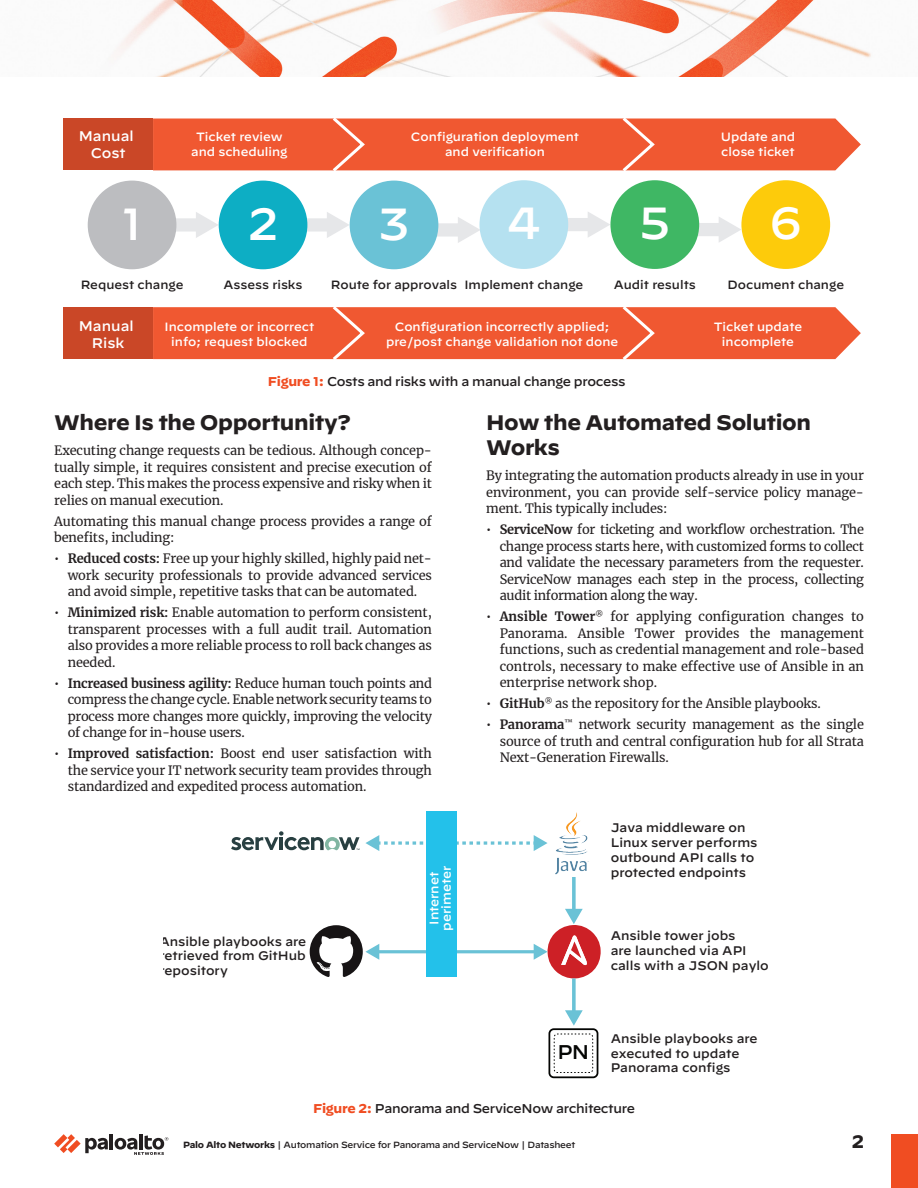
<style>
.page{position:relative;width:918px;height:1188px;background:#fff}
.page>*{position:absolute;margin:0;border:0;box-sizing:border-box;transform-origin:0 0}
.t1{font:500 44.85px "Decimal";color:#fff}
.t2{font:700 21px/25.2px "Decimal";letter-spacing:-.02em;color:#231f20}
.t3{font:500 19.8px "Decimal";color:#040503}
.t4{font:700 18px "Decimal";color:#231f20}
.t5{font:500 13.95px/16.8px "Decimal";color:#fff;text-align:center}
.bullet-list{font:12.75px/16.5px "Merriweather";letter-spacing:-.01em;color:#231f20;text-align:justify}
.body-text{font:12.75px/16.5px "Merriweather";letter-spacing:-.01em;color:#231f20;text-align:justify}
.figure-title{font:500 12.75px "Decimal";letter-spacing:-.025em;color:#231f20}
.t6{font:500 12.45px/15px "Decimal";color:#231f20}
.t7{font:500 12.45px/12.5px "Decimal";color:#fff;text-align:center}
.t8{font:500 12px/14.4px "Decimal";color:#fff;text-align:center}
.t9{font:500 12px "Decimal";color:#231f20}
.t10{font:500 9px "Decimal";letter-spacing:-.025em;color:#231f20}
.s1{font-weight:700;color:#f04d22}
.s2{font-weight:700}
</style>
<div class="page">
<img style="left:115px;top:0;width:756px;height:76px">
<hr style="left:110px;top:1134px;width:3px;height:15px;background:#231f20">
<svg style="left:54px;top:1134px;width:54px;height:19px"></svg>
<hr style="left:139px;top:1134px;width:4px;height:15px;background:#231f20">
<svg style="left:115px;top:1135px;width:53px;height:20px"></svg>
<div style="left:891px;top:1134px;width:27px;height:54px;background:#f04d22"></div>
<div style="left:63px;top:119px;width:90px;height:51px;background:#ca4727"></div>
<div style="left:63px;top:307px;width:90px;height:52px;background:#ca4727"></div>
<svg style="left:153px;top:118px;width:708px;height:53px;background:#f0603b"></svg>
<svg style="left:153px;top:307px;width:708px;height:53px;background:#f0603b"></svg>
<div style="left:174px;top:218px;width:26px;height:14px;background:#e6e7e9"></div>
<svg style="left:196px;top:212px;width:23px;height:26px"></svg>
<div style="left:88px;top:181px;width:88px;height:88px;background:#bcbdc0;border-radius:50%"></div>
<div style="left:305px;top:218px;width:26px;height:14px;background:#e6e7e9"></div>
<svg style="left:327px;top:212px;width:23px;height:26px"></svg>
<div style="left:219px;top:181px;width:88px;height:88px;background:#0daec4;border-radius:50%"></div>
<div style="left:436px;top:223px;width:26px;height:14px;background:#e6e7e9"></div>
<svg style="left:458px;top:217px;width:23px;height:26px"></svg>
<div style="left:350px;top:181px;width:88px;height:88px;background:#6ac2d6;border-radius:50%"></div>
<div style="left:566px;top:218px;width:26px;height:13px;background:#e6e7e9"></div>
<svg style="left:588px;top:212px;width:22px;height:25px"></svg>
<div style="left:480px;top:180px;width:88px;height:89px;background:#b5e1f0;border-radius:50%"></div>
<div style="left:697px;top:223px;width:26px;height:13px;background:#e6e7e9"></div>
<svg style="left:719px;top:217px;width:22px;height:25px"></svg>
<div style="left:610px;top:180px;width:89px;height:89px;background:#3fb764;border-radius:50%"></div>
<div style="left:741px;top:180px;width:89px;height:89px;background:#fdcb0b;border-radius:50%"></div>
<svg style="left:365px;top:835px;width:183px;height:16px"></svg>
<div style="left:549px;top:1028px;width:49px;height:50px;border:2px solid #040503;border-radius:4px"></div>
<div style="left:554px;top:1034px;width:39px;height:39px;border:1px dashed #040503;border-radius:3px"></div>
<svg style="left:572px;top:979px;width:4px;height:31px"></svg>
<svg style="left:565px;top:1010px;width:18px;height:16px"></svg>
<img style="left:555px;top:812px;width:34px;height:62px">
<svg style="left:572px;top:877px;width:4px;height:32px"></svg>
<hr style="left:377px;top:950px;width:159px;height:3px;background:#6ac2d6">
<svg style="left:534px;top:909px;width:67px;height:70px"></svg>
<svg style="left:310px;top:925px;width:69px;height:52px"></svg>
<div style="left:426px;top:812px;width:31px;height:165px;background:#23c1ea"></div>
<svg style="left:231px;top:831px;width:128px;height:19px"></svg>
<p class="t5" style="left:79px;top:126px;width:56px">Manual<br>Cost</p>
<p class="t8" style="left:191px;top:128px;width:98px">Ticket review and scheduling</p>
<p class="t8" style="left:411px;top:128px;width:169px">Configuration deployment and verification</p>
<p class="t8" style="left:721px;top:128px;width:76px;text-align:left">Update and close ticket</p>
<p class="t1" style="left:122px;top:181px;width:22px">1</p>
<p class="t1" style="left:248px;top:181px;width:32px">2</p>
<p class="t1" style="left:379px;top:181px;width:33px">3</p>
<p class="t1" style="left:507px;top:181px;width:35px">4</p>
<p class="t1" style="left:639px;top:181px;width:33px">5</p>
<p class="t1" style="left:770px;top:181px;width:33px">6</p>
<p class="t9" style="left:81px;top:274px;width:104px">Request change</p>
<p class="t9" style="left:224px;top:274px;width:80px">Assess risks</p>
<p class="t9" style="left:331px;top:274px;width:128px">Route for approvals</p>
<p class="t9" style="left:464px;top:273px;width:120px">Implement change</p>
<p class="t9" style="left:614px;top:273px;width:83px">Audit results</p>
<p class="t9" style="left:728px;top:273px;width:118px">Document change</p>
<p class="t5" style="left:79px;top:316px;width:56px">Manual<br>Risk</p>
<p class="t8" style="left:165px;top:318px;width:151px">Incomplete or incorrect info; request blocked</p>
<p class="t8" style="left:386px;top:318px;width:234px">Configuration incorrectly applied; pre/post change validation not done</p>
<p class="t8" style="left:714px;top:318px;width:90px">Ticket update incomplete</p>
<p class="figure-title" style="left:268px;top:369px;width:359px"><span class="s1">Figure 1:</span> Costs and risks with a manual change process</p>
<p class="t2" style="left:54px;top:410px;width:298px">Where Is the Opportunity?</p>
<p class="body-text" style="left:54px;top:442px;width:379px">Executing change requests can be tedious. Although concep&shy;tually simple, it requires consistent and precise execution of each step. This makes the process expensive and risky when it relies on manual execution.</p>
<p class="body-text" style="left:54px;top:512px;width:379px">Automating this manual change process provides a range of benefits, including:</p>
<p class="bullet-list" style="left:68px;top:550px;width:366px;text-indent:-14px">• <span class="s2">Reduced costs:</span> Free up your highly skilled, highly paid net&shy;work security professionals to provide advanced services and avoid simple, repetitive tasks that can be automated.</p>
<p class="bullet-list" style="left:68px;top:604px;width:366px;text-indent:-14px">• <span class="s2">Minimized risk:</span> Enable automation to perform consistent, transparent processes with a full audit trail. Automation also provides a more reliable process to roll back changes as needed.</p>
<p class="bullet-list" style="left:68px;top:674px;width:366px;text-indent:-14px">• <span class="s2">Increased business agility:</span> Reduce human touch points and compress the change cycle. Enable network security teams to process more changes more quickly, improving the velocity of change for in-house users.</p>
<p class="bullet-list" style="left:68px;top:745px;width:366px;text-indent:-14px">• <span class="s2">Improved satisfaction:</span> Boost end user satisfaction with the service your IT network security team provides through standardized and expedited process automation.</p>
<p class="t2" style="left:486px;top:410px;width:326px">How the Automated Solution<br>Works</p>
<p class="body-text" style="left:486px;top:467px;width:379px">By integrating the automation products already in use in your environment, you can provide self-service policy manage&shy;ment. This typically includes:</p>
<p class="bullet-list" style="left:500px;top:521px;width:366px;text-indent:-14px">• <span class="s2">ServiceNow</span> for ticketing and workflow orchestration. The change process starts here, with customized forms to collect and validate the necessary parameters from the requester.<br>ServiceNow manages each step in the process, collecting audit information along the way.</p>
<p class="bullet-list" style="left:500px;top:608px;width:366px;text-indent:-14px">• <span class="s2">Ansible Tower</span><sup>®</sup> for applying configuration changes to Panorama. Ansible Tower provides the management functions, such as credential management and role-based controls, necessary to make effective use of Ansible in an enterprise network shop.</p>
<p class="bullet-list" style="left:486px;top:695px;width:336px">• <span class="s2">GitHub</span><sup>®</sup> as the repository for the Ansible playbooks.</p>
<p class="bullet-list" style="left:500px;top:716px;width:366px;text-indent:-14px">• <span class="s2">Panorama</span><sup>™</sup> network security management as the single source of truth and central configuration hub for all Strata Next-Generation Firewalls.</p>
<p class="t6" style="left:159px;top:932px;width:148px;text-align:justify">Ansible playbooks are retrieved from GitHub repository</p>
<p class="t7" style="left:426px;top:931px;width:67px;rotate:-90deg">Internet perimeter</p>
<p class="t6" style="left:611px;top:818px;width:148px">Java middleware on<br>Linux server performs outbound API calls to protected endpoints</p>
<p class="t6" style="left:611px;top:927px;width:176px">Ansible tower jobs<br>are launched via API<br>calls with a JSON payload</p>
<p class="t3" style="left:558px;top:1033px;width:33px">PN</p>
<p class="t6" style="left:611px;top:1029px;width:148px">Ansible playbooks are executed to update<br>Panorama configs</p>
<p class="figure-title" style="left:313px;top:1096px;width:323px"><span class="s1">Figure 2:</span> Panorama and ServiceNow architecture</p>
<p class="t10" style="left:183px;top:1137px;width:394px"><span class="s2">Palo Alto Networks</span> | Automation Service for Panorama and ServiceNow | Datasheet</p>
<h3 class="t4" style="left:852px;top:1132px;width:14px">2</h3>
</div>
